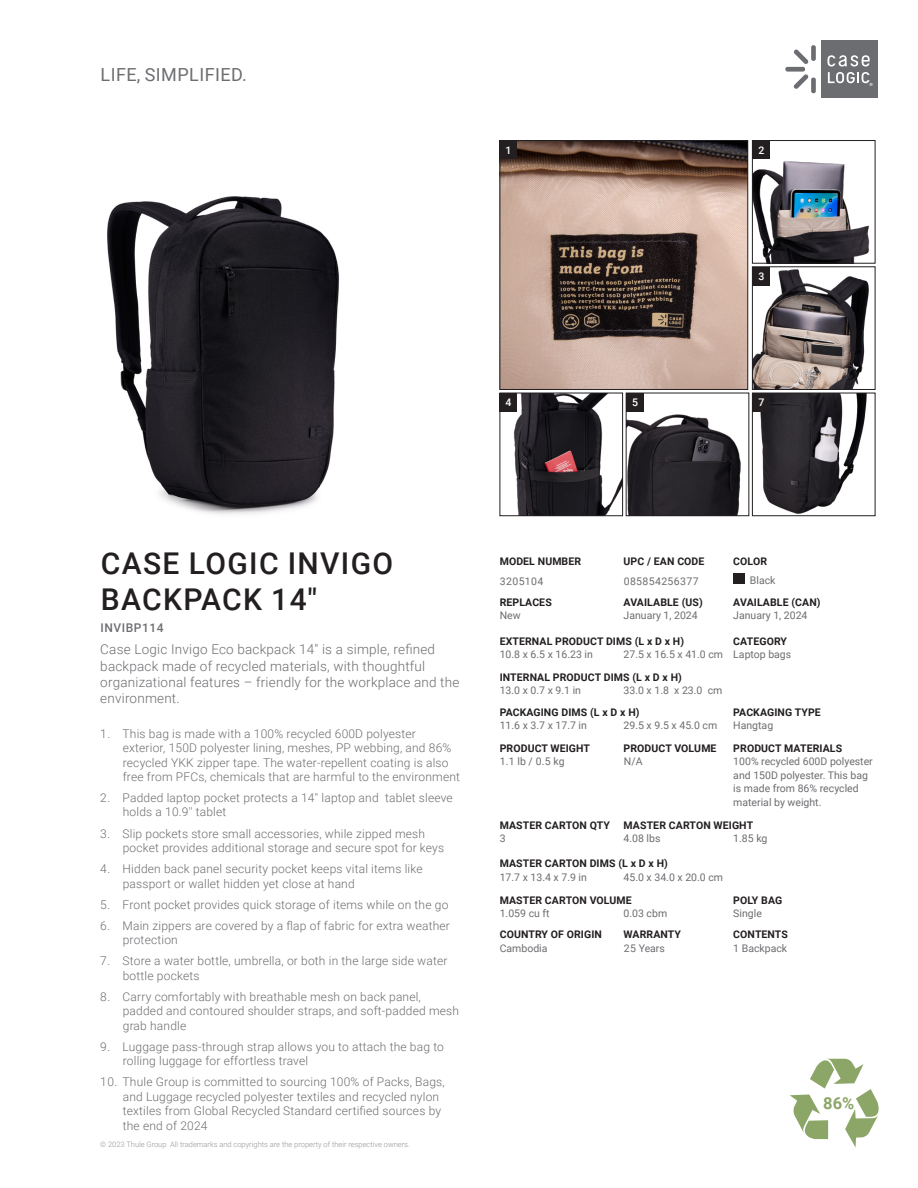
<style>
.page{position:relative;width:918px;height:1188px;background:#fff}
.page>*{position:absolute;margin:0;border:0;box-sizing:border-box;transform-origin:0 0}
.Product_Name_-_large{font:500 30px/36px "Roboto";letter-spacing:.045em;color:#231f20}
.t1{font:18px "Roboto";letter-spacing:.025em;color:#6c6d70}
.CL_Attribute{font:700 16.5px "Roboto";color:#8ca667}
.Intro_Product_Subhead_Text{font:300 13.5px/16.2px "Roboto";letter-spacing:.015em;color:#6c6d70}
.t2{font:300 12px/14.4px "Roboto";letter-spacing:.015em;color:#6c6d70}
.Product_Name_-_large-2{font:500 12px "Roboto";letter-spacing:.045em;color:#6c6d70}
.CL_Attribute-2{font:10.5px/13.5px "Roboto";color:#6c6d70}
.CL_AttributeName{font:700 10.5px "Roboto";letter-spacing:.01em;color:#231f20}
.CL_Attribute-3{font:10.5px "Roboto";letter-spacing:.035em;color:#6c6d70}
.Number_in_Box{font:500 10.5px "Roboto";color:#fff}
.t3{font:300 7.5px "Roboto";color:#939598}
</style>
<div class="page">
<img style="left:107px;top:196px;width:232px;height:318px">
<div style="left:821px;top:40px;width:56px;height:58px;background:#6c6d70"></div>
<svg style="left:785px;top:45px;width:31px;height:48px"></svg>
<svg style="left:828px;top:55px;width:45px;height:31px"></svg>
<div style="left:733px;top:573px;width:12px;height:11px;background:#231f20"></div>
<img style="left:502px;top:142px;width:244px;height:246px">
<div style="left:500px;top:140px;width:248px;height:250px;border:1px solid #231f20"></div>
<img style="left:754px;top:161px;width:116px;height:100px">
<div style="left:752px;top:140px;width:123px;height:123px;border:1px solid #231f20"></div>
<img style="left:754px;top:269px;width:115px;height:119px">
<div style="left:752px;top:267px;width:123px;height:123px;border:1px solid #231f20"></div>
<img style="left:513px;top:395px;width:108px;height:119px">
<div style="left:500px;top:393px;width:123px;height:123px;border:1px solid #231f20"></div>
<img style="left:628px;top:414px;width:113px;height:100px">
<div style="left:626px;top:393px;width:123px;height:123px;border:1px solid #231f20"></div>
<img style="left:760px;top:395px;width:107px;height:119px">
<div style="left:752px;top:393px;width:123px;height:123px;border:1px solid #231f20"></div>
<div style="left:500px;top:140px;width:17px;height:19px;background:#231f20"></div>
<div style="left:753px;top:140px;width:17px;height:19px;background:#231f20"></div>
<div style="left:753px;top:267px;width:17px;height:18px;background:#231f20"></div>
<div style="left:753px;top:393px;width:17px;height:19px;background:#231f20"></div>
<div style="left:626px;top:393px;width:18px;height:19px;background:#231f20"></div>
<div style="left:500px;top:393px;width:17px;height:19px;background:#231f20"></div>
<svg style="left:790px;top:1058px;width:89px;height:89px"></svg>
<p class="t1" style="left:101px;top:62px;width:148px">LIFE, SIMPLIFIED.</p>
<p class="Number_in_Box" style="left:505px;top:143px;width:7px">1</p>
<p class="Number_in_Box" style="left:758px;top:143px;width:7px">2</p>
<p class="Number_in_Box" style="left:758px;top:269px;width:7px">3</p>
<p class="Number_in_Box" style="left:505px;top:395px;width:7px">4</p>
<p class="Number_in_Box" style="left:632px;top:395px;width:7px">5</p>
<p class="Number_in_Box" style="left:758px;top:395px;width:7px">7</p>
<p class="Product_Name_-_large" style="left:101px;top:545px;width:294px">CASE LOGIC INVIGO<br>BACKPACK 14"</p>
<p class="Product_Name_-_large-2" style="left:101px;top:619px;width:65px">INVIBP114</p>
<p class="Intro_Product_Subhead_Text" style="left:100px;top:641px;width:361px">Case Logic Invigo Eco backpack 14" is a simple, refined backpack made of recycled materials, with thoughtful organizational features – friendly for the workplace and the environment.</p>
<p class="t2" style="left:123px;top:726px;width:339px;text-indent:-22px">1. This bag is made with a 100% recycled 600D polyester exterior, 150D polyester lining, meshes, PP webbing, and 86% recycled YKK zipper tape. The water-repellent coating is also free from PFCs, chemicals that are harmful to the environment</p>
<p class="t2" style="left:123px;top:790px;width:331px;text-indent:-22px">2. Padded laptop pocket protects a 14'' laptop and tablet sleeve holds a 10.9'' tablet</p>
<p class="t2" style="left:123px;top:826px;width:323px;text-indent:-22px">3. Slip pockets store small accessories, while zipped mesh pocket provides additional storage and secure spot for keys</p>
<p class="t2" style="left:123px;top:861px;width:301px;text-indent:-22px">4. Hidden back panel security pocket keeps vital items like passport or wallet hidden yet close at hand</p>
<p class="t2" style="left:100px;top:897px;width:350px">5. Front pocket provides quick storage of items while on the go</p>
<p class="t2" style="left:123px;top:918px;width:329px;text-indent:-22px">6. Main zippers are covered by a flap of fabric for extra weather protection</p>
<p class="t2" style="left:123px;top:954px;width:326px;text-indent:-22px">7. Store a water bottle, umbrella, or both in the large side water bottle pockets</p>
<p class="t2" style="left:123px;top:989px;width:338px;text-indent:-22px">8. Carry comfortably with breathable mesh on back panel, padded and contoured shoulder straps, and soft-padded mesh grab handle</p>
<p class="t2" style="left:123px;top:1039px;width:323px;text-indent:-22px">9. Luggage pass-through strap allows you to attach the bag to rolling luggage for effortless travel</p>
<p class="t2" style="left:123px;top:1075px;width:323px;text-indent:-22px">10. Thule Group is committed to sourcing 100% of Packs, Bags, and Luggage recycled polyester textiles and recycled nylon textiles from Global Recycled Standard certified sources by the end of 2024</p>
<p class="t3" style="left:100px;top:1140px;width:311px">© 2023 Thule Group All trademarks and copyrights are the property of their respective owners.</p>
<p class="CL_AttributeName" style="left:500px;top:554px;width:83px">MODEL NUMBER</p>
<p class="CL_AttributeName" style="left:624px;top:554px;width:82px">UPC / EAN CODE</p>
<p class="CL_AttributeName" style="left:733px;top:554px;width:35px">COLOR</p>
<p class="CL_Attribute-3" style="left:500px;top:574px;width:45px">3205104</p>
<p class="CL_Attribute-3" style="left:624px;top:574px;width:76px">085854256377</p>
<p class="CL_Attribute-2" style="left:750px;top:573px;width:27px">Black</p>
<p class="CL_AttributeName" style="left:500px;top:595px;width:54px">REPLACES</p>
<p class="CL_AttributeName" style="left:624px;top:595px;width:81px">AVAILABLE (US)</p>
<p class="CL_AttributeName" style="left:733px;top:595px;width:89px">AVAILABLE (CAN)</p>
<p class="CL_Attribute-2" style="left:500px;top:608px;width:22px">New</p>
<p class="CL_Attribute-2" style="left:624px;top:608px;width:76px">January 1, 2024</p>
<p class="CL_Attribute-2" style="left:733px;top:608px;width:76px">January 1, 2024</p>
<p class="CL_AttributeName" style="left:500px;top:634px;width:186px">EXTERNAL PRODUCT DIMS (L x D x H)</p>
<p class="CL_AttributeName" style="left:733px;top:634px;width:55px">CATEGORY</p>
<p class="CL_Attribute-2" style="left:500px;top:647px;width:95px">10.8 x 6.5 x 16.23 in</p>
<p class="CL_Attribute-2" style="left:624px;top:647px;width:101px">27.5 x 16.5 x 41.0 cm</p>
<p class="CL_Attribute-2" style="left:733px;top:647px;width:59px">Laptop bags</p>
<p class="CL_AttributeName" style="left:500px;top:670px;width:184px">INTERNAL PRODUCT DIMS (L x D x H)</p>
<p class="CL_Attribute-2" style="left:500px;top:684px;width:83px">13.0 x 0.7 x 9.1 in</p>
<p class="CL_Attribute-2" style="left:624px;top:684px;width:100px">33.0 x 1.8 x 23.0 cm</p>
<p class="CL_AttributeName" style="left:500px;top:705px;width:141px">PACKAGING DIMS (L x D x H)</p>
<p class="CL_AttributeName" style="left:733px;top:705px;width:89px">PACKAGING TYPE</p>
<p class="CL_Attribute-2" style="left:500px;top:718px;width:89px">11.6 x 3.7 x 17.7 in</p>
<p class="CL_Attribute-2" style="left:624px;top:718px;width:95px">29.5 x 9.5 x 45.0 cm</p>
<p class="CL_Attribute-2" style="left:733px;top:718px;width:41px">Hangtag</p>
<p class="CL_AttributeName" style="left:500px;top:741px;width:92px">PRODUCT WEIGHT</p>
<p class="CL_AttributeName" style="left:624px;top:741px;width:94px">PRODUCT VOLUME</p>
<p class="CL_AttributeName" style="left:733px;top:741px;width:110px">PRODUCT MATERIALS</p>
<p class="CL_Attribute-2" style="left:500px;top:755px;width:66px">1.1 lb / 0.5 kg</p>
<p class="CL_Attribute-2" style="left:624px;top:755px;width:21px">N/A</p>
<p class="CL_Attribute-2" style="left:733px;top:755px;width:141px">100% recycled 600D polyester and 150D polyester. This bag is made from 86% recycled material by weight.</p>
<p class="CL_AttributeName" style="left:500px;top:817px;width:112px">MASTER CARTON QTY</p>
<p class="CL_AttributeName" style="left:624px;top:817px;width:131px">MASTER CARTON WEIGHT</p>
<p class="CL_Attribute-2" style="left:500px;top:831px;width:7px">3</p>
<p class="CL_Attribute-2" style="left:624px;top:831px;width:38px">4.08 lbs</p>
<p class="CL_Attribute-2" style="left:733px;top:831px;width:36px">1.85 kg</p>
<p class="CL_AttributeName" style="left:500px;top:856px;width:170px">MASTER CARTON DIMS (L x D x H)</p>
<p class="CL_Attribute-2" style="left:500px;top:870px;width:89px">17.7 x 13.4 x 7.9 in</p>
<p class="CL_Attribute-2" style="left:624px;top:870px;width:101px">45.0 x 34.0 x 20.0 cm</p>
<p class="CL_AttributeName" style="left:500px;top:892px;width:134px">MASTER CARTON VOLUME</p>
<p class="CL_AttributeName" style="left:733px;top:892px;width:50px">POLY BAG</p>
<p class="CL_Attribute-2" style="left:500px;top:906px;width:51px">1.059 cu ft</p>
<p class="CL_Attribute-2" style="left:624px;top:906px;width:45px">0.03 cbm</p>
<p class="CL_Attribute-2" style="left:733px;top:906px;width:30px">Single</p>
<p class="CL_AttributeName" style="left:500px;top:927px;width:104px">COUNTRY OF ORIGIN</p>
<p class="CL_AttributeName" style="left:624px;top:927px;width:59px">WARRANTY</p>
<p class="CL_AttributeName" style="left:733px;top:927px;width:56px">CONTENTS</p>
<p class="CL_Attribute-2" style="left:500px;top:941px;width:49px">Cambodia</p>
<p class="CL_Attribute-2" style="left:624px;top:941px;width:43px">25 Years</p>
<p class="CL_Attribute-2" style="left:733px;top:941px;width:55px">1 Backpack</p>
<p class="CL_Attribute" style="left:823px;top:1092px;width:33px">86%</p>
</div>
